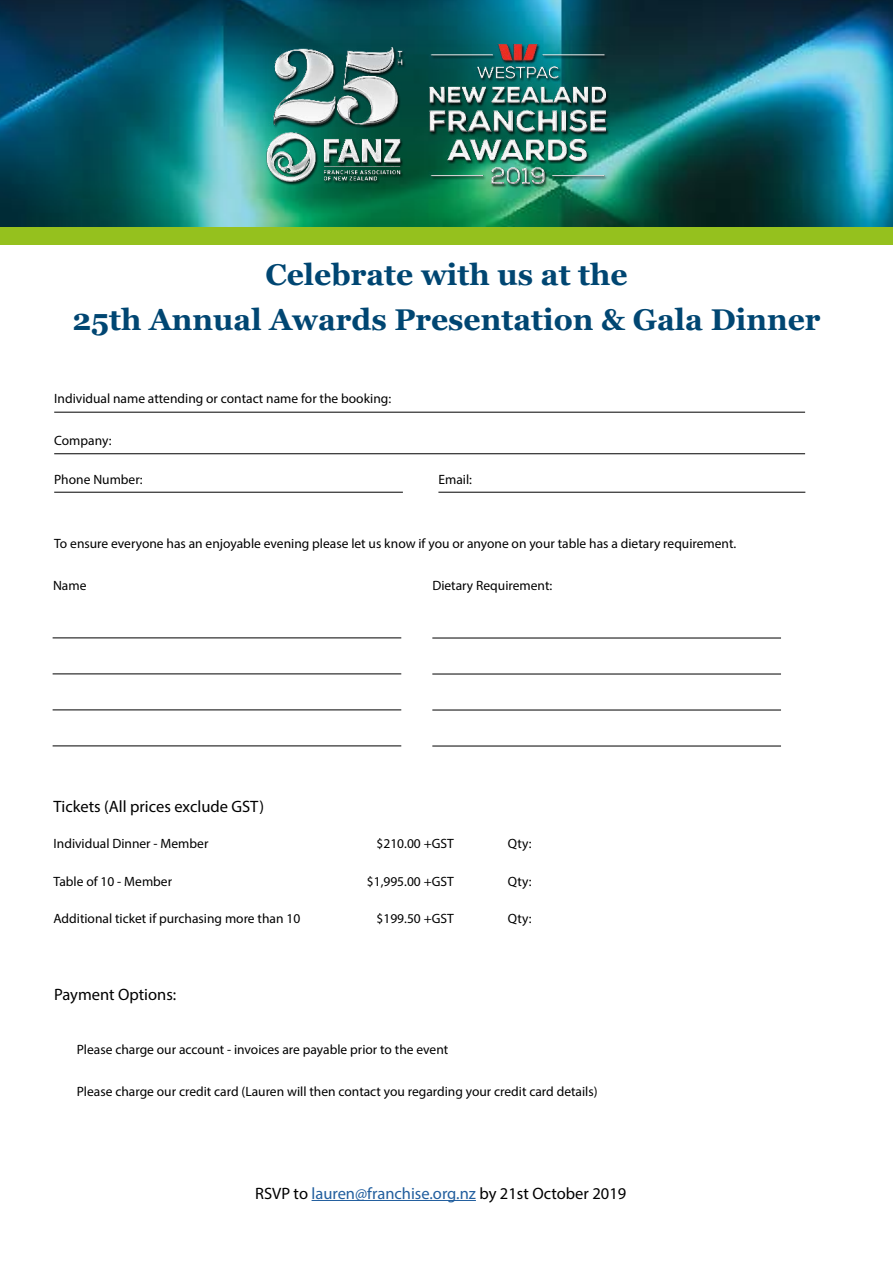
<style>
.page{position:relative;width:893px;height:1263px;background:#fff}
.page>*{position:absolute;margin:0;border:0;box-sizing:border-box;transform-origin:0 0}
.t1{font:700 30px/45px "Georgia";color:#004672;text-align:center}
.t2{font:16.5px "Myriad Pro";color:#000}
.t3{font:13.5px "Myriad Pro";color:#000}
.s1{color:#215e9e}
</style>
<div class="page">
<img style="left:1px;top:0;width:892px;height:227px">
<img style="left:231px;top:10px;width:413px;height:207px">
<div style="left:0;top:227px;width:893px;height:17px;background:#95c11e"></div>
<hr style="left:54px;top:412px;width:751px;height:1px;background:#000">
<hr style="left:54px;top:453px;width:751px;height:1px;background:#000">
<hr style="left:54px;top:492px;width:349px;height:1px;background:#000">
<hr style="left:438px;top:492px;width:367px;height:1px;background:#000">
<hr style="left:312px;top:1200px;width:164px;height:1px;background:#215e9e">
<hr style="left:432px;top:638px;width:349px;height:1px;background:#000">
<hr style="left:432px;top:674px;width:349px;height:1px;background:#000">
<hr style="left:432px;top:710px;width:349px;height:1px;background:#000">
<hr style="left:432px;top:746px;width:349px;height:1px;background:#000">
<hr style="left:53px;top:638px;width:348px;height:1px;background:#000">
<hr style="left:53px;top:674px;width:348px;height:1px;background:#000">
<hr style="left:53px;top:710px;width:348px;height:1px;background:#000">
<hr style="left:53px;top:746px;width:348px;height:1px;background:#000">
<h1 class="t1" style="left:72px;top:253px;width:750px">Celebrate with us at the<br>25th Annual Awards Presentation &amp; Gala Dinner</h1>
<p class="t3" style="left:54px;top:391px;width:339px">Individual name attending or contact name for the booking:</p>
<p class="t3" style="left:54px;top:432px;width:59px">Company:</p>
<p class="t3" style="left:54px;top:471px;width:90px">Phone Number:</p>
<p class="t3" style="left:438px;top:471px;width:35px">Email:</p>
<p class="t3" style="left:54px;top:535px;width:683px">To ensure everyone has an enjoyable evening please let us know if you or anyone on your table has a dietary requirement.</p>
<p class="t3" style="left:53px;top:577px;width:35px">Name</p>
<p class="t3" style="left:432px;top:578px;width:121px">Dietary Requirement:</p>
<p class="t2" style="left:54px;top:796px;width:212px">Tickets (All prices exclude GST)</p>
<p class="t3" style="left:54px;top:835px;width:156px">Individual Dinner - Member</p>
<p class="t3" style="left:54px;top:873px;width:120px">Table of 10 - Member</p>
<p class="t3" style="left:54px;top:910px;width:248px">Additional ticket if purchasing more than 10</p>
<p class="t3" style="left:377px;top:835px;width:79px">$210.00 +GST</p>
<p class="t3" style="left:508px;top:835px;width:25px">Qty:</p>
<p class="t3" style="left:508px;top:873px;width:25px">Qty:</p>
<p class="t3" style="left:508px;top:910px;width:25px">Qty:</p>
<p class="t3" style="left:367px;top:873px;width:89px">$1,995.00 +GST</p>
<p class="t3" style="left:377px;top:910px;width:79px">$199.50 +GST</p>
<p class="t2" style="left:54px;top:985px;width:124px">Payment Options:</p>
<p class="t3" style="left:77px;top:1041px;width:373px">Please charge our account - invoices are payable prior to the event</p>
<p class="t3" style="left:77px;top:1083px;width:522px">Please charge our credit card (Lauren will then contact you regarding your credit card details)</p>
<p class="t2" style="left:255px;top:1183px;width:373px">RSVP to <span class="s1">lauren@franchise.org.nz</span> by 21st October 2019</p>
</div>
